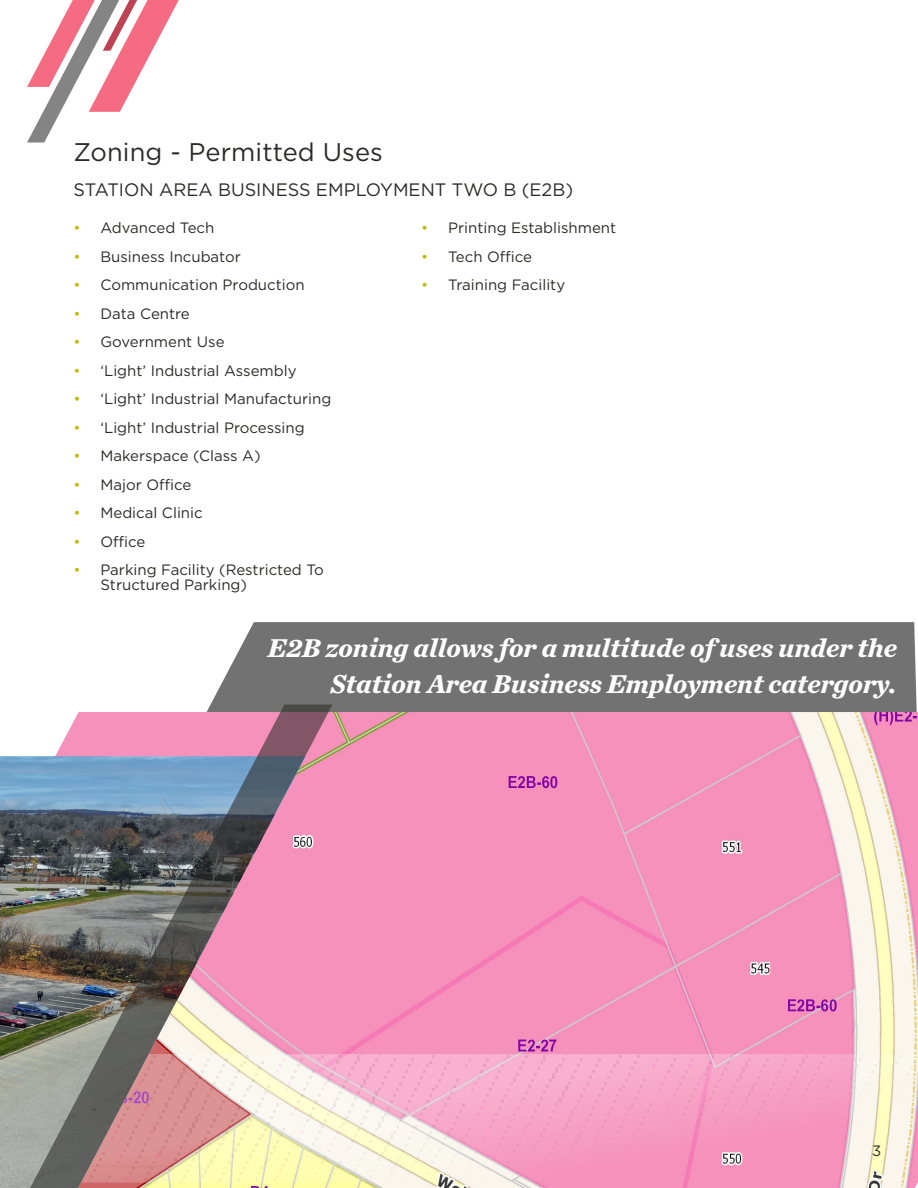
<style>
.page{position:relative;width:918px;height:1188px;background:#fff}
.page>*{position:absolute;margin:0;border:0;box-sizing:border-box;transform-origin:0 0}
.Call_out_-_white{font:italic 700 27px/36px "Chronicle Text G2";color:#fff;text-align:right}
.Header_2_-_Green{font:25.5px "Gotham";letter-spacing:.005em;color:#2c2b2a}
.Header_2_-_Green-2{font:18px "Gotham";color:#2c2b2a}
.t1{font:15px/15px "Gotham";color:#2c2b2a}
.s1{color:#c0bc00}
</style>
<div class="page">
<div style="left:210px;top:622px;width:707px;height:90px;background:#717271"></div>
<img style="left:332px;top:712px;width:586px;height:476px">
<svg style="left:27px;top:0;width:152px;height:143px"></svg>
<img style="left:332px;top:1167px;width:586px;height:16px">
<img style="left:332px;top:1054px;width:586px;height:113px">
<img style="left:0;top:756px;width:9px;height:432px">
<img style="left:9px;top:705px;width:323px;height:483px">
<p class="Header_2_-_Green" style="left:73px;top:136px;width:311px">Zoning - Permitted Uses</p>
<p class="Header_2_-_Green-2" style="left:73px;top:179px;width:501px">STATION AREA BUSINESS EMPLOYMENT TWO B (E2B)</p>
<p class="t1" style="left:73px;top:220px;width:142px"><span class="s1">•</span> Advanced Tech</p>
<p class="t1" style="left:73px;top:249px;width:169px"><span class="s1">•</span> Business Incubator</p>
<p class="t1" style="left:73px;top:277px;width:233px"><span class="s1">•</span> Communication Production</p>
<p class="t1" style="left:73px;top:306px;width:118px"><span class="s1">•</span> Data Centre</p>
<p class="t1" style="left:73px;top:334px;width:153px"><span class="s1">•</span> Government Use</p>
<p class="t1" style="left:73px;top:363px;width:225px"><span class="s1">•</span> ‘Light’ Industrial Assembly</p>
<p class="t1" style="left:73px;top:391px;width:259px"><span class="s1">•</span> ‘Light’ Industrial Manufacturing</p>
<p class="t1" style="left:73px;top:420px;width:233px"><span class="s1">•</span> ‘Light’ Industrial Processing</p>
<p class="t1" style="left:73px;top:448px;width:189px"><span class="s1">•</span> Makerspace (Class A)</p>
<p class="t1" style="left:73px;top:477px;width:119px"><span class="s1">•</span> Major Office</p>
<p class="t1" style="left:73px;top:505px;width:131px"><span class="s1">•</span> Medical Clinic</p>
<p class="t1" style="left:73px;top:534px;width:73px"><span class="s1">•</span> Office</p>
<p class="t1" style="left:100px;top:562px;width:225px;text-indent:-27px"><span class="s1">•</span> Parking Facility (Restricted To<br>Structured Parking)</p>
<p class="t1" style="left:421px;top:220px;width:197px"><span class="s1">•</span> Printing Establishment</p>
<p class="t1" style="left:421px;top:249px;width:112px"><span class="s1">•</span> Tech Office</p>
<p class="t1" style="left:421px;top:277px;width:146px"><span class="s1">•</span> Training Facility</p>
<p class="Call_out_-_white" style="left:268px;top:628px;width:631px">E2B zoning allows for a multitude of uses under the<br>Station Area Business Employment catergory.</p>
<p class="t1" style="left:872px;top:1143px;width:11px">3</p>
</div>
